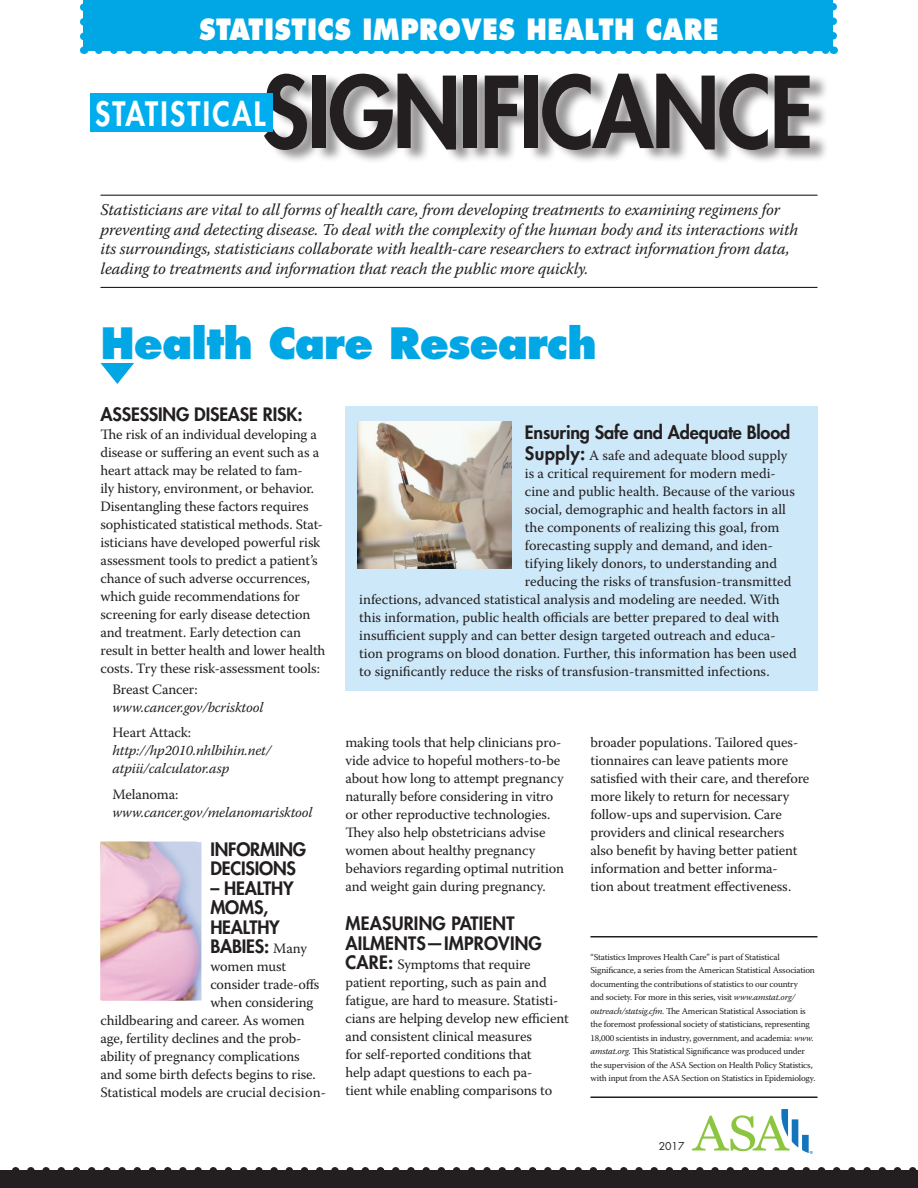
<style>
.page{position:relative;width:918px;height:1188px;background:#fff}
.page>*{position:absolute;margin:0;border:0;box-sizing:border-box;transform-origin:0 0}
.t1{font:800 96.15px "Futura Std";letter-spacing:-.02em;color:#231f20;scale:.93 1}
.t2{font:800 42px "Futura Std";letter-spacing:-.025em;color:#00a7e4}
.t3{font:800 32.7px "Futura Std";letter-spacing:.08em;color:#fff;scale:.88 1}
.t4{font:800 28.5px "Futura Std";letter-spacing:.02em;color:#fff;scale:.88 1}
.t5{font:800 18px/19.5px "Futura Std";letter-spacing:-.01em;color:#231f20}
.t6{font:800 18px/19.5px "Futura Std";letter-spacing:.01em;color:#231f20}
.t7{font:italic 16.5px/19.5px "Warnock Pro";letter-spacing:-.01em;color:#231f20}
.t8{font:14.25px/18px "Warnock Pro";letter-spacing:-.01em;color:#231f20}
.t9{font:italic 14.25px/18px "Warnock Pro";letter-spacing:-.01em;color:#231f20}
.t10{font:10.5px "Futura Std";color:#231f20}
.t11{font:9px/13.5px "Warnock Pro";letter-spacing:-.02em;color:#231f20}
.t12{font:8.85px "Myriad Pro";color:#1275bb}
.s1{font-family:"Warnock Pro";font-weight:400;font-size:14.25px}
.s2{font-family:"Futura Std";font-weight:800;font-size:18px}
.s3{font-style:italic}
</style>
<div class="page">
<hr style="left:100px;top:287px;width:718px;height:1px;background:#231f20">
<hr style="left:100px;top:195px;width:718px;height:1px;background:#231f20">
<div style="left:0;top:1171px;width:918px;height:17px;background:#231f20"></div>
<svg style="left:0;top:1167px;width:918px;height:4px"></svg>
<hr style="left:591px;top:936px;width:226px;height:2px;background:#231f20">
<hr style="left:591px;top:1096px;width:226px;height:2px;background:#231f20">
<svg style="left:100px;top:363px;width:34px;height:21px"></svg>
<div style="left:345px;top:406px;width:473px;height:285px;background:#cde8f8"></div>
<img style="left:358px;top:422px;width:153px;height:146px">
<img style="left:100px;top:842px;width:101px;height:158px">
<div style="left:84px;top:0;width:749px;height:50px;background:#00a7e4"></div>
<svg style="left:99px;top:50px;width:727px;height:4px"></svg>
<svg style="left:833px;top:2px;width:4px;height:34px"></svg>
<svg style="left:80px;top:0;width:7px;height:54px"></svg>
<div style="left:268px;top:72px;width:561px;height:92px;background:#231f20;opacity:.47"></div>
<div style="left:91px;top:93px;width:182px;height:38px;background:#00aeef"></div>
<svg style="left:692px;top:1109px;width:117px;height:44px"></svg>
<h3 class="t4" style="left:199px;top:11px;width:592px">STATISTICS IMPROVES HEALTH CARE</h3>
<h1 class="t1" style="left:262px;top:52px;width:595px">SIGNIFICANCE</h1>
<h3 class="t3" style="left:95px;top:93px;width:195px">STATISTICAL</h3>
<p class="t7" style="left:100px;top:200px;width:699px">Statisticians are vital to all forms of health care, from developing treatments to examining regimens for preventing and detecting disease. To deal with the complexity of the human body and its interactions with its surroundings, statisticians collaborate with health-care researchers to extract information from data, leading to treatments and information that reach the public more quickly.</p>
<h2 class="t2" style="left:100px;top:316px;width:498px">Health Care Research</h2>
<p class="t5" style="left:100px;top:405px;width:204px">ASSESSING DISEASE RISK:</p>
<p class="t8" style="left:100px;top:425px;width:227px">The risk of an individual developing a disease or suffering an event such as a heart attack may be related to fam-<br>ily history, environment, or behavior.<br>Disentangling these factors requires sophisticated statistical methods. Stat&shy;isticians have developed powerful risk assessment tools to predict a patient’s chance of such adverse occurrences, which guide recommendations for screening for early disease detection and treatment. Early detection can result in better health and lower health costs. Try these risk-assessment tools:</p>
<p class="t8" style="left:112px;top:680px;width:87px">Breast Cancer:</p>
<p class="t9" style="left:112px;top:698px;width:153px">www.cancer.gov/bcrisktool</p>
<p class="t8" style="left:112px;top:724px;width:80px">Heart Attack:</p>
<p class="t9" style="left:112px;top:742px;width:160px">http://hp2010.nhlbihin.net/ atpiii/calculator.asp</p>
<p class="t8" style="left:112px;top:785px;width:68px">Melanoma:</p>
<p class="t9" style="left:112px;top:803px;width:202px">www.cancer.gov/melanomarisktool</p>
<p class="t5" style="left:210px;top:840px;width:97px">INFORMING<br>DECISIONS</p>
<p class="t5" style="left:210px;top:879px;width:98px">– HEALTHY<br>MOMS,<br>HEALTHY<br>BABIES: <span class="s1">Many</span></p>
<p class="t8" style="left:210px;top:958px;width:77px">women must</p>
<p class="t8" style="left:210px;top:976px;width:111px">consider trade-offs</p>
<p class="t8" style="left:210px;top:994px;width:104px">when considering</p>
<p class="t8" style="left:100px;top:1012px;width:206px">childbearing and career. As women</p>
<p class="t8" style="left:100px;top:1030px;width:202px">age, fertility declines and the prob-</p>
<p class="t8" style="left:100px;top:1048px;width:201px">ability of pregnancy complications</p>
<p class="t8" style="left:100px;top:1066px;width:217px">and some birth defects begins to rise.</p>
<p class="t8" style="left:100px;top:1084px;width:227px">Statistical models are crucial decision-</p>
<p class="t5" style="left:525px;top:423px;width:267px">Ensuring Safe and Adequate Blood</p>
<p class="t8" style="left:525px;top:446px;width:264px"><span class="s2">Supply:</span> A safe and adequate blood supply</p>
<p class="t8" style="left:525px;top:464px;width:253px">is a critical requirement for modern medi-</p>
<p class="t8" style="left:525px;top:482px;width:272px">cine and public health. Because of the various</p>
<p class="t8" style="left:525px;top:500px;width:262px">social, demographic and health factors in all</p>
<p class="t8" style="left:525px;top:518px;width:256px">the components of realizing this goal, from</p>
<p class="t8" style="left:525px;top:536px;width:250px">forecasting supply and demand, and iden-</p>
<p class="t8" style="left:525px;top:554px;width:254px">tifying likely donors, to understanding and</p>
<p class="t8" style="left:525px;top:572px;width:268px">reducing the risks of transfusion-transmitted</p>
<p class="t8" style="left:359px;top:590px;width:422px">infections, advanced statistical analysis and modeling are needed. With</p>
<p class="t8" style="left:359px;top:608px;width:422px">this information, public health officials are better prepared to deal with</p>
<p class="t8" style="left:359px;top:626px;width:418px">insufficient supply and can better design targeted outreach and educa-</p>
<p class="t8" style="left:359px;top:644px;width:439px">tion programs on blood donation. Further, this information has been used</p>
<p class="t8" style="left:359px;top:662px;width:412px">to significantly reduce the risks of transfusion-transmitted infections.</p>
<p class="t8" style="left:345px;top:733px;width:220px">making tools that help clinicians pro&shy;vide advice to hopeful mothers-to-be about how long to attempt pregnancy naturally before considering in vitro or other reproductive technologies.<br>They also help obstetricians advise women about healthy pregnancy behaviors regarding optimal nutrition and weight gain during pregnancy.</p>
<p class="t6" style="left:345px;top:914px;width:198px">MEASURING PATIENT<br>AILMENTS—IMPROVING</p>
<p class="t8" style="left:345px;top:955px;width:225px"><span class="s2">CARE:</span> Symptoms that require patient reporting, such as pain and fatigue, are hard to measure. Statisti&shy;cians are helping develop new efficient and consistent clinical measures<br>for self-reported conditions that<br>help adapt questions to each pa-<br>tient while enabling comparisons to</p>
<p class="t8" style="left:590px;top:733px;width:220px">broader populations. Tailored ques&shy;tionnaires can leave patients more satisfied with their care, and therefore more likely to return for necessary follow-ups and supervision. Care providers and clinical researchers also benefit by having better patient information and better informa-<br>tion about treatment effectiveness.</p>
<p class="t11" style="left:591px;top:950px;width:227px">“Statistics Improves Health Care” is part of Statistical Significance, a series from the American Statistical Association documenting the contributions of statistics to our country<br>and society. For more in this series, visit <span class="s3">www.amstat.org/ outreach/statsig.cfm</span>. The American Statistical Association is the foremost professional society of statisticians, representing 18,000 scientists in industry, government, and academia: <span class="s3">www. amstat.org</span>. This Statistical Significance was produced under the supervision of the ASA Section on Health Policy Statistics, with input from the ASA Section on Statistics in Epidemiology.</p>
<p class="t10" style="left:659px;top:1139px;width:27px">2017</p>
<p class="t12" style="left:810px;top:1149px;width:5px">®</p>
</div>
